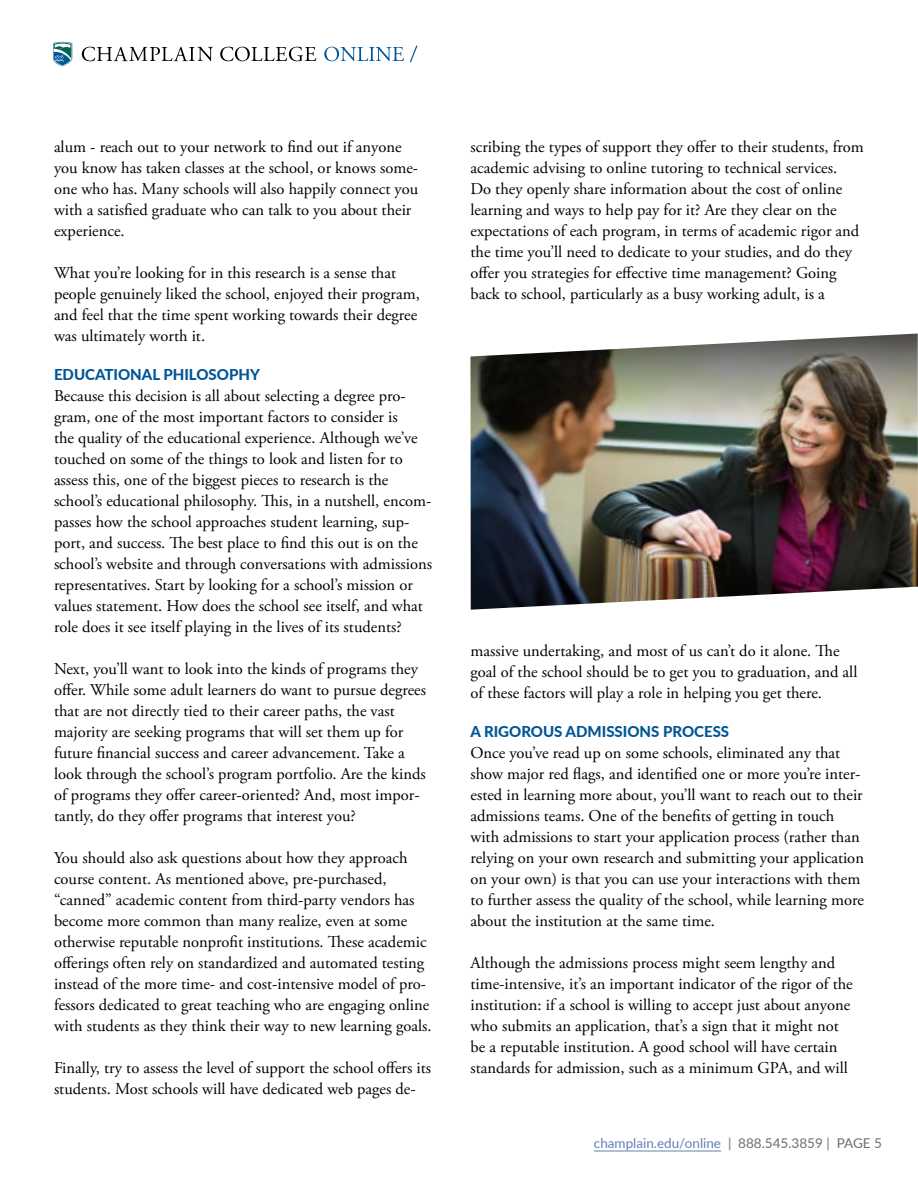
<style>
.page{position:relative;width:918px;height:1188px;background:#fff}
.page>*{position:absolute;margin:0;border:0;box-sizing:border-box;transform-origin:0 0}
.t1{font:16.5px/21px "Adobe Garamond Pro";color:#000}
.t2{font:800 15px "Lato";color:#005595}
.t3{font:13.5px "Lato";color:#627fb5}
.s1{color:#6d6e71}
</style>
<div class="page">
<hr style="left:594px;top:1151px;width:127px;height:1px;background:#627fb5">
<svg style="left:53px;top:42px;width:19px;height:24px"></svg>
<svg style="left:82px;top:47px;width:131px;height:14px"></svg>
<svg style="left:220px;top:47px;width:96px;height:14px"></svg>
<svg style="left:324px;top:47px;width:80px;height:14px"></svg>
<svg style="left:410px;top:46px;width:7px;height:16px"></svg>
<img style="left:470px;top:333px;width:448px;height:277px">
<p class="t1" style="left:54px;top:137px;width:366px">alum - reach out to your network to find out if anyone you know has taken classes at the school, or knows some&shy;one who has. Many schools will also happily connect you with a satisfied graduate who can talk to you about their experience.</p>
<p class="t1" style="left:54px;top:263px;width:367px">What you’re looking for in this research is a sense that people genuinely liked the school, enjoyed their program, and feel that the time spent working towards their degree was ultimately worth it.</p>
<p class="t2" style="left:54px;top:363px;width:207px">EDUCATIONAL PHILOSOPHY</p>
<p class="t1" style="left:54px;top:386px;width:380px">Because this decision is all about selecting a degree pro&shy;gram, one of the most important factors to consider is<br>the quality of the educational experience. Although we’ve touched on some of the things to look and listen for to assess this, one of the biggest pieces to research is the school’s educational philosophy. This, in a nutshell, encom&shy;passes how the school approaches student learning, sup&shy;port, and success. The best place to find this out is on the school’s website and through conversations with admissions representatives. Start by looking for a school’s mission or values statement. How does the school see itself, and what role does it see itself playing in the lives of its students?</p>
<p class="t1" style="left:54px;top:659px;width:374px">Next, you’ll want to look into the kinds of programs they offer. While some adult learners do want to pursue degrees that are not directly tied to their career paths, the vast majority are seeking programs that will set them up for future financial success and career advancement. Take a look through the school’s program portfolio. Are the kinds of programs they offer career-oriented? And, most impor&shy;tantly, do they offer programs that interest you?</p>
<p class="t1" style="left:54px;top:848px;width:379px">You should also ask questions about how they approach course content. As mentioned above, pre-purchased, “canned” academic content from third-party vendors has become more common than many realize, even at some otherwise reputable nonprofit institutions. These academic offerings often rely on standardized and automated testing instead of the more time- and cost-intensive model of pro&shy;fessors dedicated to great teaching who are engaging online with students as they think their way to new learning goals.</p>
<p class="t1" style="left:54px;top:1058px;width:379px">Finally, try to assess the level of support the school offers its students. Most schools will have dedicated web pages de-</p>
<p class="t1" style="left:470px;top:137px;width:395px">scribing the types of support they offer to their students, from academic advising to online tutoring to technical services.<br>Do they openly share information about the cost of online learning and ways to help pay for it? Are they clear on the expectations of each program, in terms of academic rigor and the time you’ll need to dedicate to your studies, and do they offer you strategies for effective time management? Going back to school, particularly as a busy working adult, is a</p>
<p class="t1" style="left:470px;top:641px;width:389px">massive undertaking, and most of us can’t do it alone. The goal of the school should be to get you to graduation, and all of these factors will play a role in helping you get there.</p>
<p class="t2" style="left:470px;top:720px;width:260px">A RIGOROUS ADMISSIONS PROCESS</p>
<p class="t1" style="left:470px;top:743px;width:395px">Once you’ve read up on some schools, eliminated any that show major red flags, and identified one or more you’re inter&shy;ested in learning more about, you’ll want to reach out to their admissions teams. One of the benefits of getting in touch with admissions to start your application process (rather than relying on your own research and submitting your application on your own) is that you can use your interactions with them to further assess the quality of the school, while learning more about the institution at the same time.</p>
<p class="t1" style="left:470px;top:953px;width:384px">Although the admissions process might seem lengthy and time-intensive, it’s an important indicator of the rigor of the institution: if a school is willing to accept just about anyone who submits an application, that’s a sign that it might not be a reputable institution. A good school will have certain standards for admission, such as a minimum GPA, and will</p>
<p class="t3" style="left:594px;top:1133px;width:290px">champlain.edu/online <span class="s1">| 888.545.3859 | PAGE 5</span></p>
</div>
